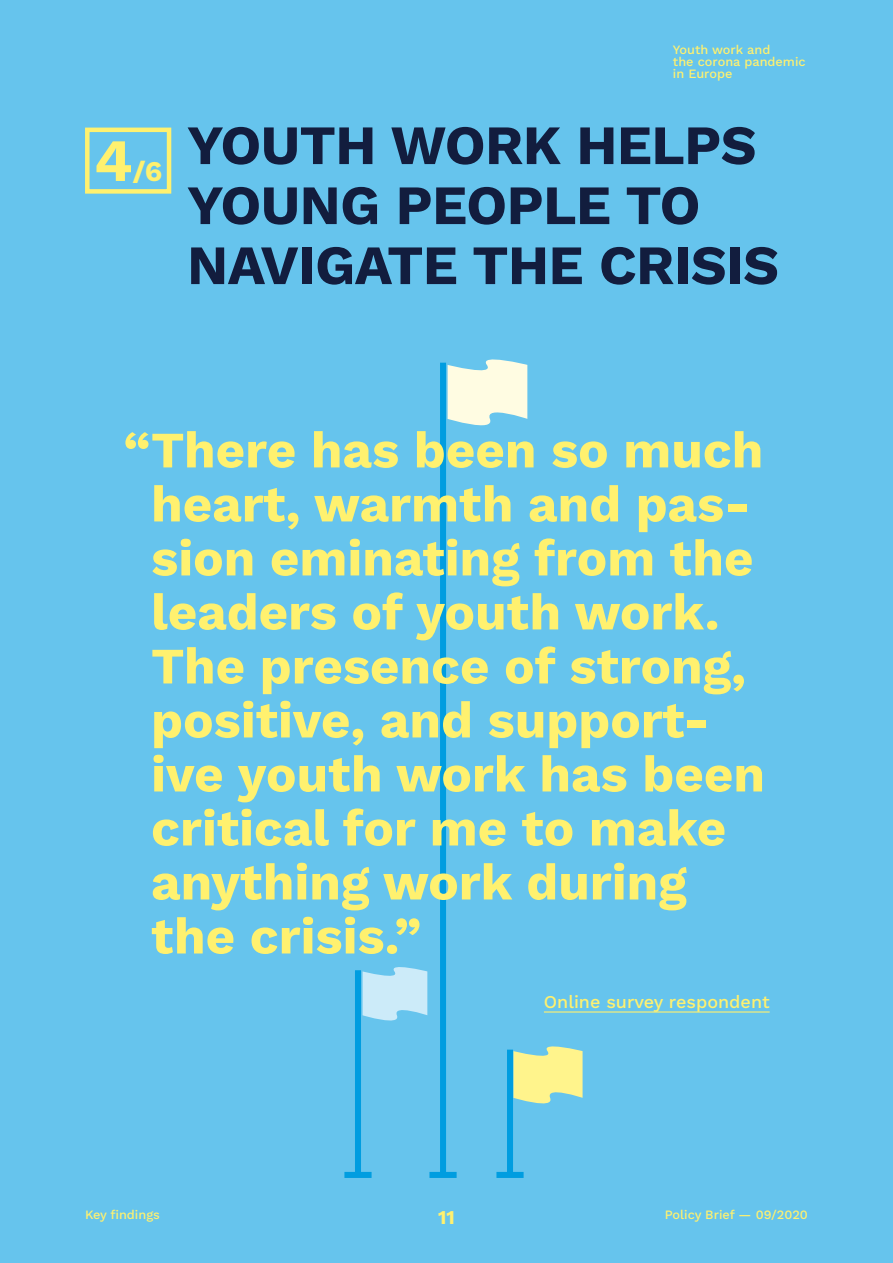
<style>
.page{position:relative;width:893px;height:1263px;background:#66c4ed}
.page>*{position:absolute;margin:0;border:0;box-sizing:border-box;transform-origin:0 0}
.Headline{font:700 55.5px/60px "Work Sans";letter-spacing:-.01em;color:#121d3e}
.t1{font:700 51px/54px "Work Sans";color:#fff16f}
.t2{font:700 28.5px "Work Sans";color:#fff16f}
.t3{font:700 19.5px "Work Sans";color:#fff16f}
.Quote_Large{font:500 18px "Work Sans";color:#fff16f}
.t4{font:500 12.75px/12px "Work Sans";color:#fff16f}
.s1{font-size:60px}
</style>
<div class="page">
<div style="left:85px;top:128px;width:86px;height:66px;border:4px solid #fff16f"></div>
<div style="left:440px;top:363px;width:6px;height:812px;background:#009de0"></div>
<div style="left:429px;top:1172px;width:28px;height:6px;background:#009de0"></div>
<svg style="left:448px;top:359px;width:79px;height:67px"></svg>
<div style="left:355px;top:970px;width:6px;height:205px;background:#009de0"></div>
<div style="left:344px;top:1172px;width:28px;height:6px;background:#009de0"></div>
<svg style="left:363px;top:967px;width:64px;height:54px"></svg>
<div style="left:507px;top:1049px;width:6px;height:126px;background:#009de0"></div>
<div style="left:496px;top:1172px;width:28px;height:6px;background:#009de0"></div>
<svg style="left:513px;top:1046px;width:70px;height:58px"></svg>
<hr style="left:544px;top:1011px;width:226px;height:1px;background:#fff16f">
<p class="t2" style="left:94px;top:150px;width:70px"><span class="s1">4</span>/6</p>
<p class="t4" style="left:673px;top:43px;width:134px">Youth work and<br>the corona pandemic in Europe</p>
<p class="Headline" style="left:187px;top:113px;width:593px">YOUTH WORK HELPS<br>YOUNG PEOPLE TO<br>NAVIGATE THE CRISIS</p>
<p class="t1" style="left:151px;top:421px;width:615px;text-indent:-28px">“There has been so much heart, warmth and pas&shy;sion eminating from the leaders of youth work.<br>The presence of strong, positive, and support&shy;ive youth work has been critical for me to make anything work during the crisis.”</p>
<p class="Quote_Large" style="left:544px;top:988px;width:227px">Online survey respondent</p>
<p class="t4" style="left:85px;top:1208px;width:76px">Key findings</p>
<p class="t3" style="left:438px;top:1202px;width:18px">11</p>
<p class="t4" style="left:665px;top:1208px;width:145px">Policy Brief — 09/2020</p>
</div>
